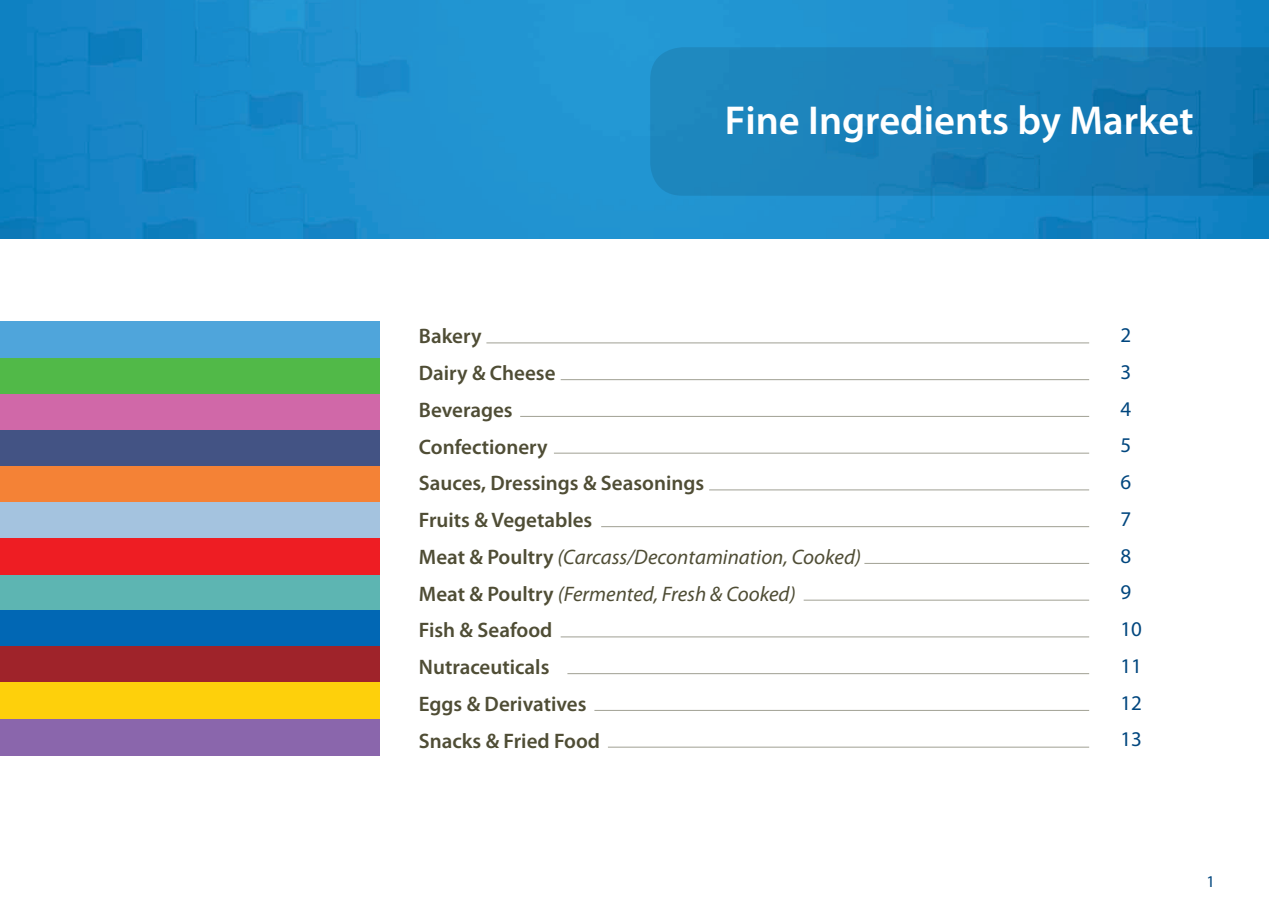
<style>
.page{position:relative;width:1269px;height:918px;background:#fff}
.page>*{position:absolute;margin:0;border:0;box-sizing:border-box;transform-origin:0 0}
.t1{font:600 40.5px "Myriad Pro";color:#fff}
.t2{font:600 21px "Myriad Pro";color:#4f4d35}
.t3{font:italic 21px "Myriad Pro";color:#4f4d35}
.t4{font:21px "Myriad Pro";color:#00467e}
.t5{font:16.5px "Myriad Pro";color:#00467e}
.s1{font-weight:600;font-style:normal}
</style>
<div class="page">
<div style="left:0;top:358px;width:379px;height:36px;background:#51b948"></div>
<div style="left:0;top:575px;width:379px;height:36px;background:#5db5b2"></div>
<div style="left:0;top:394px;width:379px;height:36px;background:#d068a8"></div>
<div style="left:0;top:611px;width:379px;height:36px;background:#0167b4"></div>
<div style="left:0;top:430px;width:379px;height:36px;background:#435384"></div>
<div style="left:0;top:647px;width:379px;height:36px;background:#9f232a"></div>
<div style="left:0;top:466px;width:379px;height:36px;background:#f48236"></div>
<div style="left:0;top:502px;width:379px;height:36px;background:#a4c3df"></div>
<div style="left:0;top:683px;width:379px;height:36px;background:#fed00b"></div>
<div style="left:0;top:538px;width:379px;height:37px;background:#ee1d23"></div>
<div style="left:0;top:719px;width:379px;height:36px;background:#8a66ac"></div>
<div style="left:0;top:322px;width:379px;height:36px;background:#4fa5db"></div>
<img style="left:0;top:0;width:1269px;height:239px">
<hr style="left:486px;top:343px;width:603px;height:1px;background:#a0a093">
<hr style="left:561px;top:379px;width:528px;height:1px;background:#a0a093">
<hr style="left:520px;top:416px;width:569px;height:1px;background:#a0a093">
<hr style="left:554px;top:453px;width:535px;height:1px;background:#a0a093">
<hr style="left:709px;top:490px;width:380px;height:1px;background:#a0a093">
<hr style="left:601px;top:526px;width:488px;height:1px;background:#a0a093">
<hr style="left:864px;top:563px;width:225px;height:1px;background:#a0a093">
<hr style="left:804px;top:600px;width:285px;height:1px;background:#a0a093">
<hr style="left:561px;top:637px;width:528px;height:1px;background:#a0a093">
<hr style="left:567px;top:673px;width:522px;height:1px;background:#a0a093">
<hr style="left:594px;top:710px;width:495px;height:1px;background:#a0a093">
<hr style="left:608px;top:747px;width:481px;height:1px;background:#a0a093">
<svg style="left:650px;top:47px;width:619px;height:149px;background:#187eb7"></svg>
<p class="t1" style="left:725px;top:95px;width:470px">Fine Ingredients by Market</p>
<p class="t2" style="left:419px;top:323px;width:64px">Bakery</p>
<p class="t2" style="left:419px;top:360px;width:138px">Dairy &amp; Cheese</p>
<p class="t2" style="left:419px;top:396px;width:95px">Beverages</p>
<p class="t2" style="left:419px;top:433px;width:130px">Confectionery</p>
<p class="t2" style="left:419px;top:470px;width:287px">Sauces, Dressings &amp; Seasonings</p>
<p class="t2" style="left:419px;top:507px;width:175px">Fruits &amp; Vegetables</p>
<p class="t3" style="left:419px;top:544px;width:444px"><span class="s1">Meat &amp; Poultry</span> (Carcass/Decontamination, Cooked)</p>
<p class="t3" style="left:419px;top:581px;width:378px"><span class="s1">Meat &amp; Poultry</span> (Fermented, Fresh &amp; Cooked)</p>
<p class="t2" style="left:419px;top:617px;width:135px">Fish &amp; Seafood</p>
<p class="t2" style="left:419px;top:654px;width:132px">Nutraceuticals</p>
<p class="t2" style="left:419px;top:690px;width:169px">Eggs &amp; Derivatives</p>
<p class="t2" style="left:419px;top:727px;width:183px">Snacks &amp; Fried Food</p>
<p class="t4" style="left:1120px;top:322px;width:12px">2</p>
<p class="t4" style="left:1120px;top:359px;width:12px">3</p>
<p class="t4" style="left:1120px;top:396px;width:12px">4</p>
<p class="t4" style="left:1120px;top:432px;width:12px">5</p>
<p class="t4" style="left:1120px;top:469px;width:12px">6</p>
<p class="t4" style="left:1120px;top:506px;width:12px">7</p>
<p class="t4" style="left:1120px;top:543px;width:12px">8</p>
<p class="t4" style="left:1120px;top:579px;width:12px">9</p>
<p class="t4" style="left:1120px;top:616px;width:23px">10</p>
<p class="t4" style="left:1120px;top:653px;width:23px">11</p>
<p class="t4" style="left:1120px;top:690px;width:23px">12</p>
<p class="t4" style="left:1120px;top:726px;width:23px">13</p>
<p class="t5" style="left:1207px;top:871px;width:10px">1</p>
</div>
